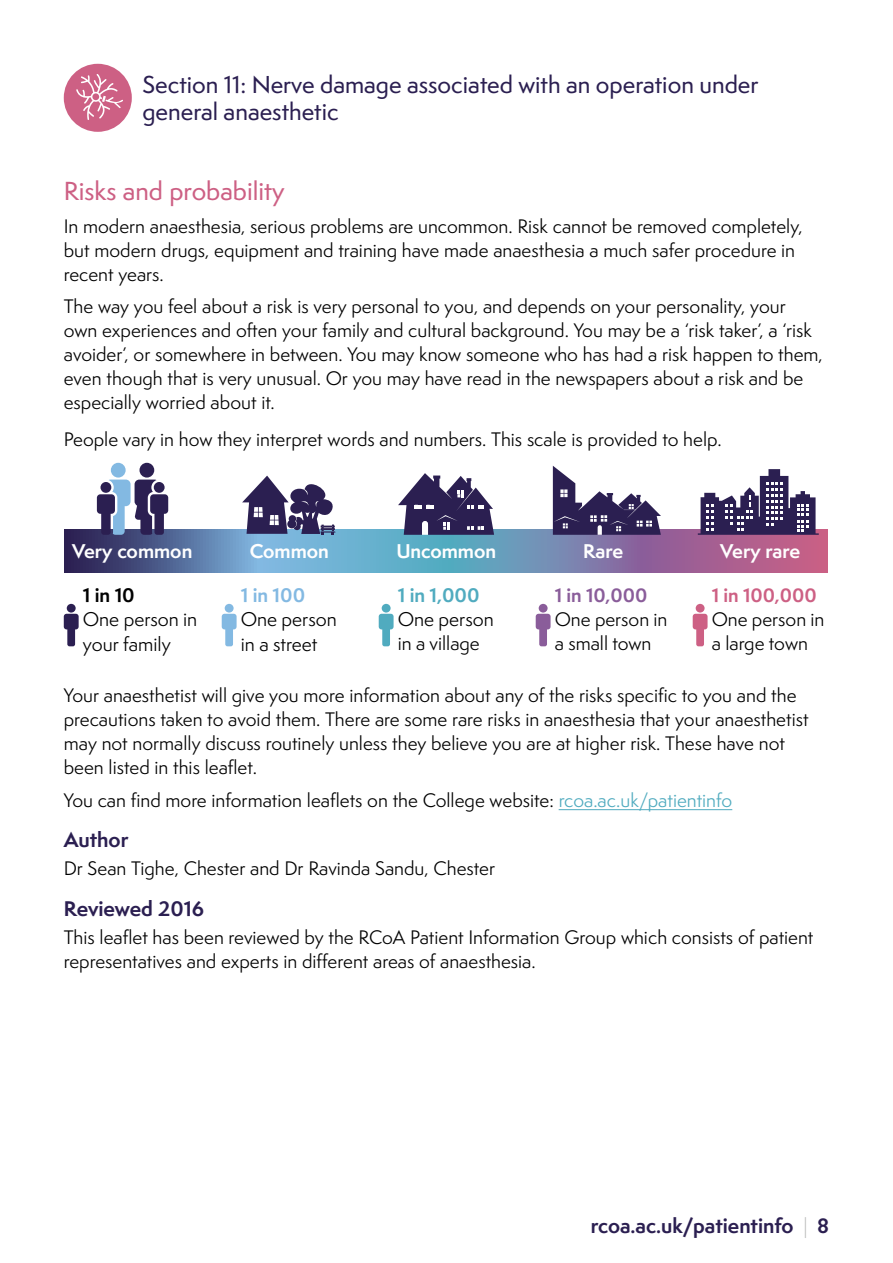
<style>
.page{position:relative;width:893px;height:1263px;background:#fff}
.page>*{position:absolute;margin:0;border:0;box-sizing:border-box;transform-origin:0 0}
.t1{font:500 24px "Semplicita Pro";color:#cd6084}
.t2{font:500 22.5px/27px "Semplicita Pro";color:#2b1f51}
.t3{font:700 19.5px "Semplicita Pro";color:#2b1f51}
.t4{font:700 19.35px "Semplicita Pro";color:#2b1f51}
.t5{font:18.3px/24.3px "Semplicita Pro";color:#000}
.t6{font:700 18.3px "Semplicita Pro";color:#fff}
.t7{font:700 18.3px "Semplicita Pro";color:#50abbf}
.t8{font:700 18.3px "Semplicita Pro";color:#83b9e2}
.t9{font:700 18.3px "Semplicita Pro";color:#000}
.t10{font:18px/24px "Semplicita Pro";color:#000}
.t11{font:700 18px "Semplicita Pro";color:#cd6084}
.t12{font:700 18px "Semplicita Pro";color:#8a5d9a}
.s1{color:#50abbf}
.s2{font-weight:300;color:#b5b6b5}
</style>
<div class="page">
<svg style="left:65px;top:530px;width:763px;height:42px;background:#747fa8"></svg>
<svg style="left:242px;top:476px;width:94px;height:59px"></svg>
<svg style="left:553px;top:466px;width:108px;height:69px"></svg>
<svg style="left:698px;top:469px;width:121px;height:66px"></svg>
<div style="left:111px;top:463px;width:15px;height:15px;background:#83b9e2;border-radius:50%"></div>
<div style="left:139px;top:463px;width:15px;height:15px;background:#2b1f51;border-radius:50%"></div>
<svg style="left:97px;top:480px;width:71px;height:55px"></svg>
<div style="left:225px;top:604px;width:9px;height:8px;background:#83b9e2;border-radius:50%"></div>
<svg style="left:222px;top:614px;width:15px;height:32px"></svg>
<div style="left:67px;top:604px;width:9px;height:8px;background:#2b1f51;border-radius:50%"></div>
<svg style="left:64px;top:614px;width:15px;height:32px"></svg>
<div style="left:382px;top:604px;width:9px;height:8px;background:#50abbf;border-radius:50%"></div>
<svg style="left:379px;top:614px;width:15px;height:32px"></svg>
<div style="left:539px;top:604px;width:9px;height:8px;background:#8a5d9a;border-radius:50%"></div>
<svg style="left:536px;top:614px;width:15px;height:32px"></svg>
<div style="left:696px;top:604px;width:9px;height:8px;background:#cd6084;border-radius:50%"></div>
<svg style="left:693px;top:614px;width:15px;height:32px"></svg>
<svg style="left:398px;top:473px;width:96px;height:62px"></svg>
<hr style="left:559px;top:809px;width:173px;height:1px;background:#50abbf">
<div style="left:64px;top:64px;width:68px;height:68px;background:#cd6084;border-radius:50%"></div>
<svg style="left:76px;top:74px;width:47px;height:46px"></svg>
<p class="t2" style="left:142px;top:71px;width:618px">Section 11: Nerve damage associated with an operation under general anaesthetic</p>
<h1 class="t1" style="left:64px;top:174px;width:222px">Risks and probability</h1>
<p class="t10" style="left:64px;top:214px;width:740px">In modern anaesthesia, serious problems are uncommon. Risk cannot be removed completely, but modern drugs, equipment and training have made anaesthesia a much safer procedure in recent years.</p>
<p class="t10" style="left:64px;top:294px;width:760px">The way you feel about a risk is very personal to you, and depends on your personality, your own experiences and often your family and cultural background. You may be a ‘risk taker’, a ‘risk avoider’, or somewhere in between. You may know someone who has had a risk happen to them, even though that is very unusual. Or you may have read in the newspapers about a risk and be especially worried about it.</p>
<p class="t10" style="left:64px;top:427px;width:659px">People vary in how they interpret words and numbers. This scale is provided to help.</p>
<p class="t6" style="left:72px;top:538px;width:122px">Very common</p>
<p class="t6" style="left:250px;top:538px;width:81px">Common</p>
<p class="t6" style="left:396px;top:538px;width:101px">Uncommon</p>
<p class="t6" style="left:583px;top:538px;width:41px">Rare</p>
<p class="t6" style="left:720px;top:538px;width:81px">Very rare</p>
<p class="t9" style="left:83px;top:581px;width:53px">1 in 10</p>
<p class="t5" style="left:83px;top:607px;width:116px">One person in your family</p>
<p class="t11" style="left:712px;top:581px;width:106px">1 in 100,000</p>
<p class="t10" style="left:712px;top:607px;width:114px">One person in a large town</p>
<p class="t10" style="left:64px;top:683px;width:746px">Your anaesthetist will give you more information about any of the risks specific to you and the precautions taken to avoid them. There are some rare risks in anaesthesia that your anaesthetist may not normally discuss routinely unless they believe you are at higher risk. These have not been listed in this leaflet.</p>
<p class="t10" style="left:64px;top:788px;width:670px">You can find more information leaflets on the College website: <span class="s1">rcoa.ac.uk/patientinfo</span></p>
<p class="t3" style="left:64px;top:825px;width:66px">Author</p>
<p class="t10" style="left:64px;top:856px;width:433px">Dr Sean Tighe, Chester and Dr Ravinda Sandu, Chester</p>
<p class="t3" style="left:64px;top:894px;width:142px">Reviewed 2016</p>
<p class="t10" style="left:64px;top:925px;width:751px">This leaflet has been reviewed by the RCoA Patient Information Group which consists of patient representatives and experts in different areas of anaesthesia.</p>
<p class="t12" style="left:555px;top:581px;width:94px">1 in 10,000</p>
<p class="t10" style="left:555px;top:607px;width:114px">One person in a small town</p>
<p class="t7" style="left:398px;top:581px;width:83px">1 in 1,000</p>
<p class="t5" style="left:398px;top:607px;width:97px">One person</p>
<p class="t10" style="left:398px;top:631px;width:83px">in a village</p>
<p class="t8" style="left:241px;top:581px;width:66px">1 in 100</p>
<p class="t5" style="left:241px;top:607px;width:97px">One person in a street</p>
<p class="t4" style="left:591px;top:1211px;width:240px">rcoa.ac.uk/patientinfo <span class="s2">|</span> 8</p>
</div>
